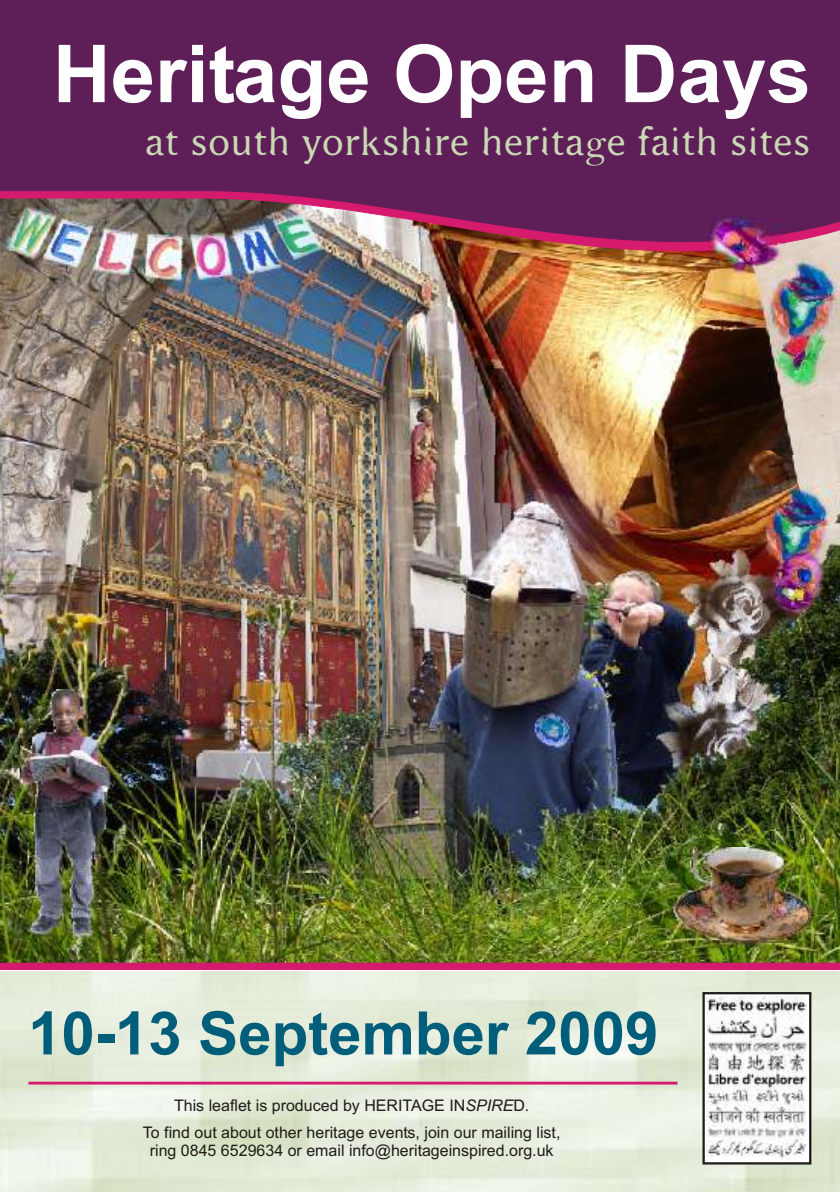
<style>
.page{position:relative;width:840px;height:1192px;background:#fff}
.page>*{position:absolute;margin:0;border:0;box-sizing:border-box;transform-origin:0 0}
.t1{font:700 80px "Arial";color:#fff}
.t2{font:700 60px "Arial";color:#005e7a}
.t3{font:40px "Bajsmaskin";color:#c9d9b3}
.t4{font:16px/26.8px "Arial";color:#1f1a17;text-align:center}
.s1{font-style:italic}
</style>
<div class="page">
<img style="left:340px;top:296px;width:67px;height:160px">
<img style="left:407px;top:296px;width:433px;height:160px">
<img style="left:0;top:296px;width:340px;height:160px">
<img style="left:0;top:456px;width:840px;height:507px">
<img style="left:0;top:296px;width:338px;height:11px">
<img style="left:21px;top:689px;width:90px;height:249px">
<img style="left:673px;top:848px;width:141px;height:97px">
<div style="left:0;top:963px;width:840px;height:7px;background:#d61a6e"></div>
<svg style="left:0;top:971px;width:840px;height:221px;background:#e4ecda"></svg>
<hr style="left:28px;top:1082px;width:650px;height:3px;background:#d61a6e">
<div style="left:703px;top:992px;width:108px;height:173px;background:#fff;border:2px solid #1f1a17"></div>
<img style="left:707px;top:997px;width:100px;height:162px">
<img style="left:0;top:285px;width:840px;height:11px">
<img style="left:0;top:0;width:840px;height:285px">
<img style="left:761px;top:485px;width:72px;height:51px">
<img style="left:753px;top:536px;width:87px;height:90px">
<img style="left:709px;top:217px;width:75px;height:59px">
<img style="left:768px;top:260px;width:71px;height:88px">
<img style="left:770px;top:330px;width:60px;height:61px">
<h1 class="t1" style="left:53px;top:44px;width:760px">Heritage Open Days</h1>
<h3 class="t3" style="left:145px;top:119px;width:668px">at south yorkshire heritage faith sites</h3>
<h2 class="t2" style="left:28px;top:1011px;width:632px">10-13 September 2009</h2>
<p class="t4" style="left:143px;top:1094px;width:419px">This leaflet is produced by HERITAGE IN<span class="s1">SPIRE</span>D.<br>To find out about other heritage events, join our mailing list,</p>
<p class="t4" style="left:150px;top:1138px;width:405px">ring 0845 6529634 or email info@heritageinspired.org.uk</p>
</div>
